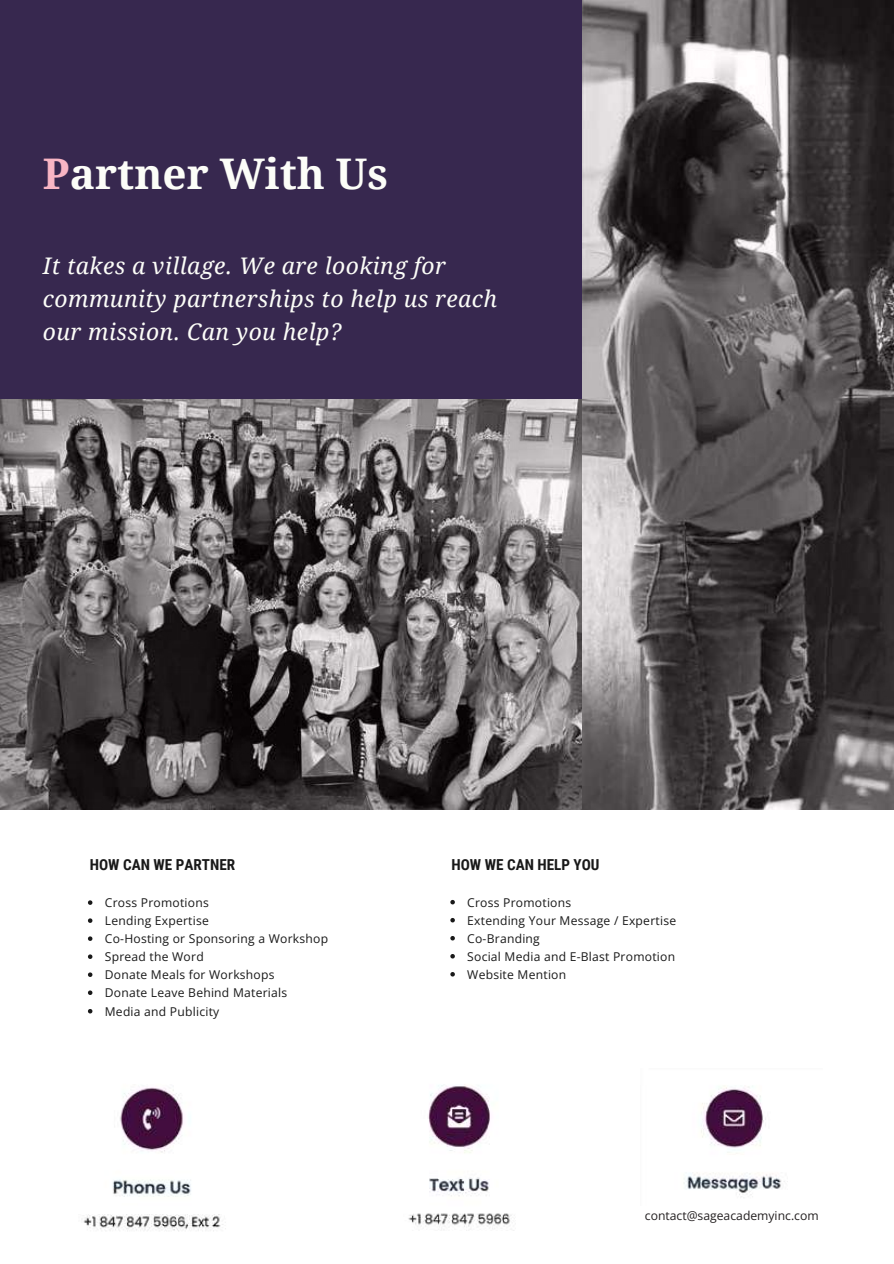
<style>
.page{position:relative;width:894px;height:1264px;background:#fff}
.page>*{position:absolute;margin:0;border:0;box-sizing:border-box;transform-origin:0 0}
.t1{font:700 42.15px "Droid Serif";color:#fcfdf8}
.t2{font:italic 22.8px/32.7px "Droid Serif";letter-spacing:.02em;color:#fcfdf8}
.t3{font:700 15.15px "Roboto Condensed";color:#191919}
.t4{font:12.15px/18px "Open Sans";letter-spacing:.02em;color:#191919}
.t5{font:12.15px "Open Sans";color:#231f20}
.s1{color:#f8b5c4}
</style>
<div class="page">
<div style="left:0;top:0;width:790px;height:672px;background:#37284f"></div>
<img style="left:83px;top:1087px;width:143px;height:145px">
<img style="left:408px;top:1085px;width:106px;height:146px">
<img style="left:684px;top:1086px;width:104px;height:111px">
<svg style="left:88px;top:900px;width:4px;height:4px"></svg>
<svg style="left:88px;top:918px;width:4px;height:4px"></svg>
<svg style="left:88px;top:936px;width:4px;height:4px"></svg>
<svg style="left:88px;top:954px;width:4px;height:4px"></svg>
<svg style="left:88px;top:972px;width:4px;height:4px"></svg>
<svg style="left:88px;top:990px;width:4px;height:5px"></svg>
<svg style="left:450px;top:899px;width:5px;height:5px"></svg>
<svg style="left:450px;top:918px;width:5px;height:4px"></svg>
<svg style="left:450px;top:936px;width:5px;height:4px"></svg>
<svg style="left:450px;top:954px;width:5px;height:4px"></svg>
<svg style="left:450px;top:972px;width:5px;height:4px"></svg>
<svg style="left:88px;top:1009px;width:4px;height:4px"></svg>
<svg style="left:0;top:399px;width:582px;height:410px;background:#696566"></svg>
<svg style="left:582px;top:0;width:311px;height:809px;background:#5c5859"></svg>
<h1 class="t1" style="left:43px;top:145px;width:346px"><span class="s1">P</span>artner With Us</h1>
<h2 class="t2" style="left:43px;top:249px;width:455px">It takes a village. We are looking for community partnerships to help us reach our mission. Can you help?</h2>
<p class="t3" style="left:90px;top:853px;width:147px">HOW CAN WE PARTNER</p>
<p class="t4" style="left:105px;top:893px;width:225px">Cross Promotions<br>Lending Expertise<br>Co-Hosting or Sponsoring a Workshop<br>Spread the Word<br>Donate Meals for Workshops<br>Donate Leave Behind Materials</p>
<p class="t4" style="left:105px;top:1002px;width:116px">Media and Publicity</p>
<p class="t3" style="left:451px;top:853px;width:149px">HOW WE CAN HELP YOU</p>
<p class="t4" style="left:467px;top:893px;width:210px">Cross Promotions<br>Extending Your Message / Expertise<br>Co-Branding<br>Social Media and E-Blast Promotion<br>Website Mention</p>
<p class="t5" style="left:644px;top:1207px;width:175px">contact@sageacademyinc.com</p>
</div>
